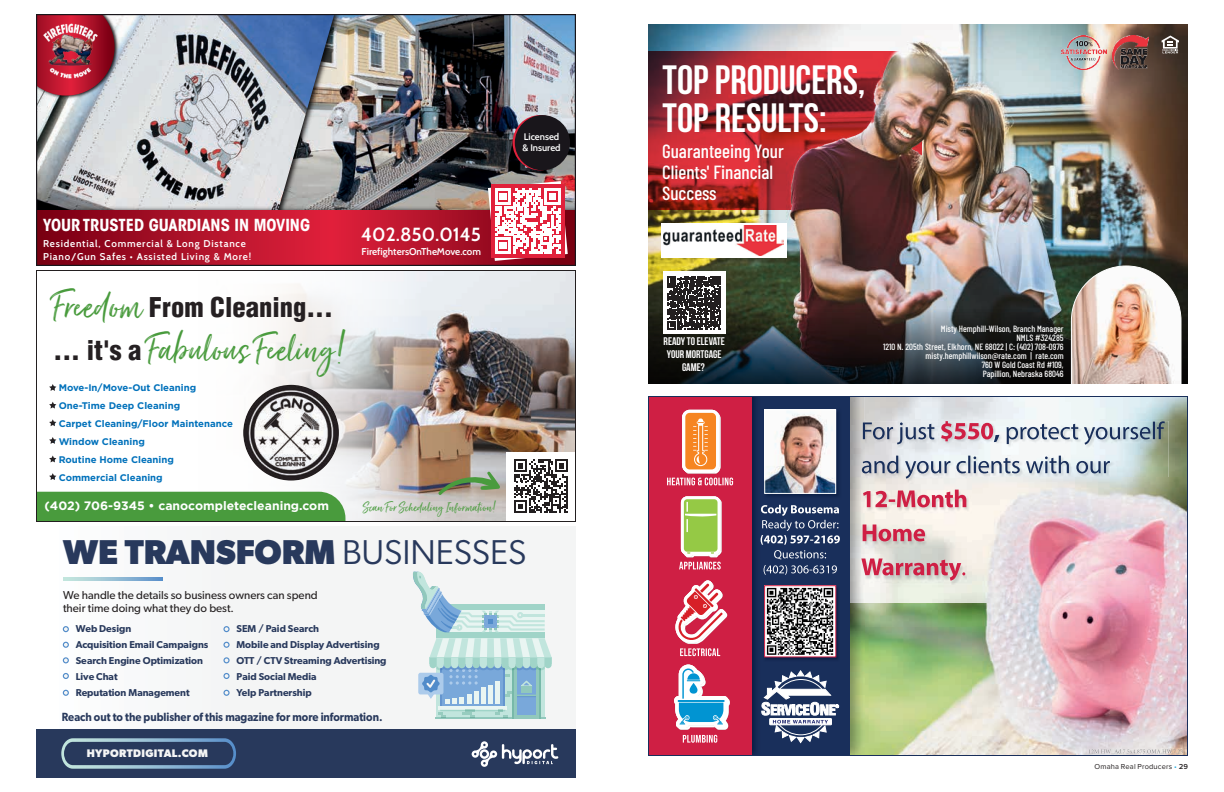
<style>
.page{position:relative;width:1224px;height:792px;background:#fff}
.page>*{position:absolute;margin:0;border:0;box-sizing:border-box;transform-origin:0 0}
.t1{font:46.6px "Just Lovely";color:#499b3d}
.t2{font:700 40.7px/38.7px "Bebas Neue";color:#fff}
.t3{font:700 34.6px "Gibson";color:#28395c}
.t4{font:900 condensed 26.6px "Helvetica LT Std";color:#252022}
.t5{font:500 19px/20.6px "Barlow Condensed";color:#fff}
.t6{font:600 19px "Cabin";color:#fff}
.t7{font:700 condensed 16.5px "ITC Avant Garde Std";color:#fff}
.t8{font:16px "Just Lovely";color:#499b3d}
.t9{font:700 12.2px "Gotham";color:#fff}
.t10{font:600 11.9px "Gibson";color:#28395c;scale:.91 1}
.t11{font:11.5px/13.6px "Gibson";color:#231f20}
.t12{font:700 11px/12.7px "Bebas Neue";color:#fff;text-align:center}
.t13{font:700 11px "Gibson";letter-spacing:.035em;color:#f4f5f5}
.t14{font:600 10px/16px "Gibson";color:#28395c}
.t15{font:600 9.9px/12.9px "Cabin";letter-spacing:.08em;color:#fff}
.t16{font:600 9.9px "Cabin";letter-spacing:-.005em;color:#fff}
.t17{font:700 9.6px "Gotham";color:#0071bb}
.t18{font:600 9.5px/11.4px "Cabin";color:#fff}
.t19{font:500 9px/9px "Barlow Condensed";color:#fff;text-align:right}
.t20{font:7.5px "Proxima Nova";letter-spacing:.02em;color:#231f20}
.s1{font-family:"Just Lovely";font-weight:400;font-stretch:normal;font-size:46.6px;color:#499b3d}
.s2{font-family:"Helvetica LT Std";font-weight:900;font-stretch:condensed;font-size:26.6px;color:#252022}
.s3{font-weight:400}
.s4{color:#19a8e0}
.s5{font-weight:600}
</style>
<div class="page">
<img style="left:648px;top:396px;width:540px;height:360px">
<img style="left:1105px;top:749px;width:67px;height:4px">
<img style="left:648px;top:24px;width:540px;height:284px">
<div style="left:661px;top:223px;width:125px;height:35px;background:#fff"></div>
<img style="left:1112px;top:35px;width:36px;height:35px">
<img style="left:1061px;top:35px;width:46px;height:35px">
<img style="left:663px;top:226px;width:121px;height:30px">
<img style="left:648px;top:51px;width:274px;height:159px">
<svg style="left:648px;top:308px;width:540px;height:76px;background:#26292b"></svg>
<div style="left:663px;top:272px;width:62px;height:62px;background:#fff"></div>
<svg style="left:668px;top:276px;width:53px;height:53px"></svg>
<svg style="left:1162px;top:36px;width:17px;height:17px"></svg>
<img style="left:1070px;top:265px;width:112px;height:119px">
<img style="left:36px;top:270px;width:540px;height:252px">
<svg style="left:438px;top:471px;width:62px;height:25px;background:#909572"></svg>
<svg style="left:49px;top:384px;width:7px;height:7px"></svg>
<svg style="left:49px;top:402px;width:7px;height:7px"></svg>
<svg style="left:49px;top:419px;width:7px;height:7px"></svg>
<svg style="left:49px;top:437px;width:7px;height:7px"></svg>
<svg style="left:49px;top:456px;width:7px;height:6px"></svg>
<svg style="left:49px;top:473px;width:7px;height:7px"></svg>
<img style="left:36px;top:14px;width:540px;height:252px">
<div style="left:36px;top:526px;width:540px;height:252px;background:#f4f5f5"></div>
<div style="left:36px;top:730px;width:540px;height:48px;background:#28395c"></div>
<div style="left:437px;top:605px;width:108px;height:33px;background:#a0d4c8"></div>
<div style="left:512px;top:663px;width:29px;height:56px;background:#91c8bc"></div>
<div style="left:440px;top:663px;width:65px;height:43px;background:#79a8da"></div>
<hr style="left:440px;top:663px;width:2px;height:43px;background:#528cca">
<hr style="left:504px;top:663px;width:1px;height:43px;background:#528cca">
<div style="left:517px;top:666px;width:19px;height:49px;background:#79a8da"></div>
<hr style="left:512px;top:663px;width:2px;height:56px;background:#c1e5dd">
<hr style="left:539px;top:663px;width:2px;height:56px;background:#c1e5dd">
<svg style="left:439px;top:706px;width:68px;height:4px"></svg>
<hr style="left:436px;top:717px;width:76px;height:2px;background:#91c8bc">
<svg style="left:439px;top:710px;width:69px;height:7px"></svg>
<svg style="left:413px;top:572px;width:132px;height:60px"></svg>
<svg style="left:418px;top:638px;width:134px;height:66px"></svg>
<svg style="left:63px;top:577px;width:100px;height:3px"></svg>
<svg style="left:63px;top:626px;width:6px;height:6px"></svg>
<svg style="left:63px;top:642px;width:6px;height:6px"></svg>
<svg style="left:63px;top:657px;width:6px;height:6px"></svg>
<svg style="left:63px;top:673px;width:6px;height:6px"></svg>
<svg style="left:223px;top:626px;width:7px;height:6px"></svg>
<svg style="left:223px;top:642px;width:7px;height:6px"></svg>
<svg style="left:223px;top:657px;width:7px;height:6px"></svg>
<svg style="left:223px;top:673px;width:7px;height:6px"></svg>
<svg style="left:61px;top:738px;width:175px;height:31px"></svg>
<svg style="left:472px;top:741px;width:86px;height:26px"></svg>
<svg style="left:223px;top:690px;width:7px;height:6px"></svg>
<svg style="left:63px;top:690px;width:6px;height:6px"></svg>
<p class="t18" style="left:522px;top:131px;width:40px">Licensed &amp; Insured</p>
<h3 class="t7" style="left:43px;top:215px;width:268px">YOUR TRUSTED GUARDIANS IN MOVING</h3>
<p class="t15" style="left:43px;top:237px;width:209px">Residential, Commercial &amp; Long Distance<br>Piano/Gun Safes • Assisted Living &amp; More!</p>
<h3 class="t4" style="left:54px;top:291px;width:281px"><span class="s1">Freedom</span> From Cleaning...</h3>
<h1 class="t1" style="left:54px;top:321px;width:294px"><span class="s2">... it's a</span> Fabulous Feeling!</h1>
<p class="t17" style="left:51px;top:381px;width:147px">• Move-In/Move-Out Cleaning</p>
<p class="t17" style="left:51px;top:399px;width:131px">• One-Time Deep Cleaning</p>
<p class="t17" style="left:51px;top:417px;width:183px">• Carpet Cleaning/Floor Maintenance</p>
<p class="t17" style="left:51px;top:435px;width:95px">• Window Cleaning</p>
<p class="t17" style="left:51px;top:453px;width:124px">• Routine Home Cleaning</p>
<p class="t17" style="left:51px;top:471px;width:113px">• Commercial Cleaning</p>
<h3 class="t6" style="left:361px;top:223px;width:121px">402.850.0145</h3>
<p class="t16" style="left:362px;top:246px;width:121px">FirefightersOnTheMove.com</p>
<p class="t9" style="left:45px;top:498px;width:286px">(402) 706-9345 • canocompletecleaning.com</p>
<h3 class="t8" style="left:363px;top:498px;width:135px">Scan For Scheduling Information!</h3>
<h3 class="t3" style="left:63px;top:532px;width:465px">WE TRANSFORM <span class="s3">BUSINESSES</span></h3>
<p class="t11" style="left:63px;top:588px;width:256px">We handle the details so business owners can spend their time doing what they do best.</p>
<p class="t14" style="left:237px;top:621px;width:151px">SEM / Paid Search<br>Mobile and Display Advertising<br>OTT / CTV Streaming Advertising<br>Paid Social Media<br>Yelp Partnership</p>
<p class="t14" style="left:76px;top:621px;width:134px">Web Design<br>Acquisition Email Campaigns<br>Search Engine Optimization<br>Live Chat<br>Reputation Management</p>
<p class="t10" style="left:62px;top:710px;width:354px">Reach out to the publisher of this magazine for more information.</p>
<p class="t13" style="left:87px;top:747px;width:123px">HYPORTDIGITAL.COM</p>
<h2 class="t2" style="left:663px;top:60px;width:204px">TOP PRODUCERS,<br>TOP RESULTS:</h2>
<h3 class="t5" style="left:662px;top:141px;width:123px">Guaranteeing Your<br>Clients' Financial<br>Success</h3>
<p class="t12" style="left:664px;top:335px;width:63px">READY TO ELEVATE<br>YOUR MORTGAGE<br>GAME?</p>
<p class="t19" style="left:883px;top:324px;width:182px">Misty Hemphill-Wilson, Branch Manager<br>NMLS #324285<br>1210 N. 205th Street, Elkhorn, NE 68022 | C: (402) 708-0976 misty.hemphillwilson@rate.com | rate.com<br>760 W Gold Coast Rd #109,<br>Papillion, Nebraska 68046</p>
<p class="t20" style="left:1095px;top:762px;width:95px">Omaha Real Producers <span class="s4">•</span> <span class="s5">29</span></p>
</div>
